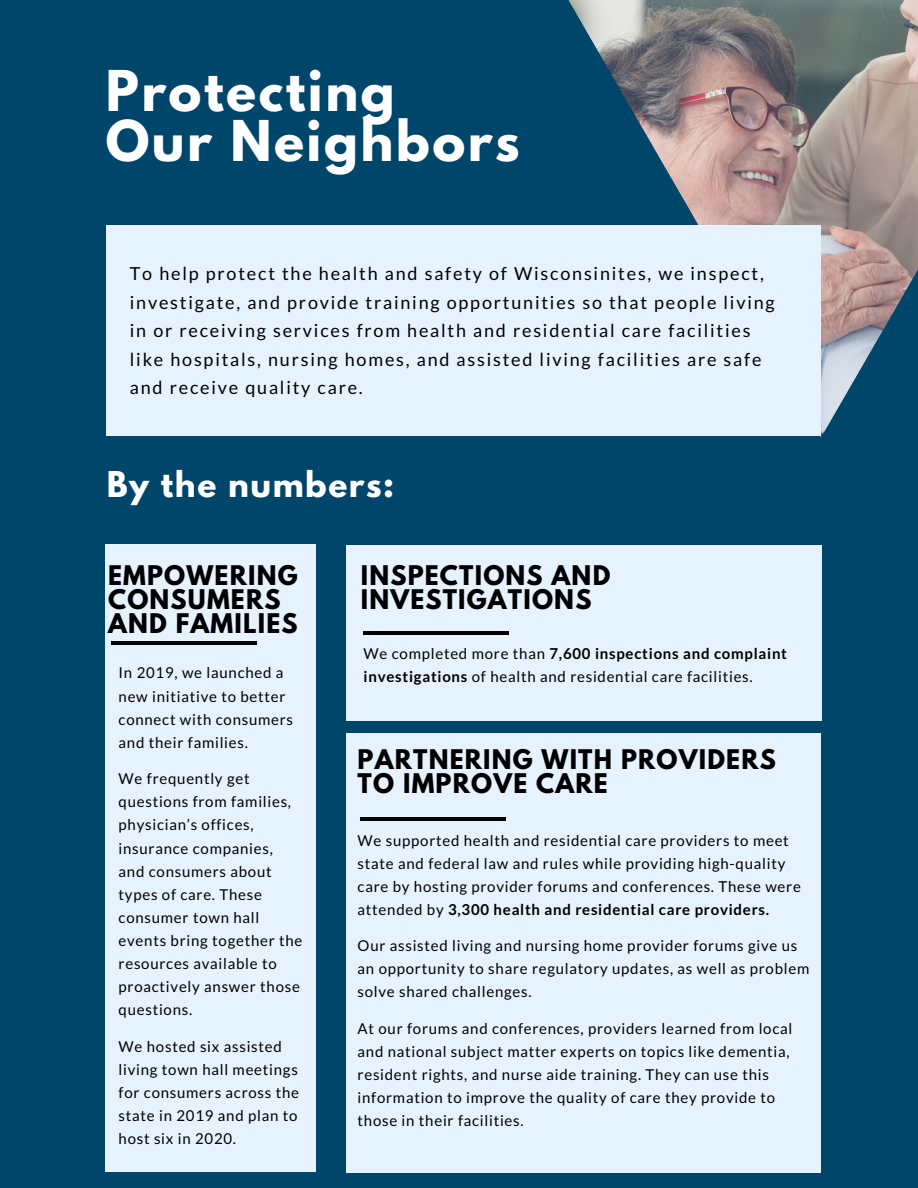
<style>
.page{position:relative;width:918px;height:1188px;background:#00456a}
.page>*{position:absolute;margin:0;border:0;box-sizing:border-box;transform-origin:0 0}
.t1{font:700 49.8px/50.8px "League Spartan";letter-spacing:.05em;color:#fff}
.t2{font:700 31.5px "League Spartan";letter-spacing:.05em;color:#fff}
.t3{font:700 24px/24.3px "League Spartan";letter-spacing:.05em;color:#000}
.t4{font:18px/28.7px "Lato";letter-spacing:.1em;color:#000}
.t5{font:15px/23.1px "Lato";letter-spacing:.05em;color:#000}
.s1{font-weight:700}
</style>
<div class="page">
<img style="left:568px;top:0;width:350px;height:437px">
<div style="left:106px;top:225px;width:715px;height:211px;background:#e6f2fe"></div>
<div style="left:346px;top:545px;width:475px;height:175px;background:#e6f2fe"></div>
<hr style="left:363px;top:631px;width:145px;height:3px;background:#000">
<div style="left:106px;top:545px;width:210px;height:627px;background:#e6f2fe"></div>
<hr style="left:111px;top:641px;width:145px;height:4px;background:#000">
<div style="left:346px;top:733px;width:475px;height:439px;background:#e6f2fe"></div>
<hr style="left:361px;top:817px;width:145px;height:4px;background:#000">
<h1 class="t1" style="left:106px;top:71px;width:415px">Protecting<br>Our Neighbors</h1>
<p class="t4" style="left:130px;top:259px;width:646px">To help protect the health and safety of Wisconsinites, we inspect, investigate, and provide training opportunities so that people living in or receiving services from health and residential care facilities like hospitals, nursing homes, and assisted living facilities are safe and receive quality care.</p>
<h2 class="t2" style="left:107px;top:469px;width:289px">By the numbers:</h2>
<h3 class="t3" style="left:108px;top:566px;width:191px">EMPOWERING<br>CONSUMERS<br>AND FAMILIES</h3>
<p class="t5" style="left:119px;top:661px;width:176px">In 2019, we launched a new initiative to better connect with consumers and their families.</p>
<p class="t5" style="left:119px;top:767px;width:185px">We frequently get questions from families, physician’s offices, insurance companies,<br>and consumers about types of care. These consumer town hall events bring together the resources available to proactively answer those questions.</p>
<p class="t5" style="left:119px;top:1034px;width:182px">We hosted six assisted living town hall meetings for consumers across the state in 2019 and plan to host six in 2020.</p>
<h3 class="t3" style="left:361px;top:566px;width:251px">INSPECTIONS AND<br>INVESTIGATIONS</h3>
<p class="t5" style="left:364px;top:642px;width:425px">We completed more than <span class="s1">7,600 inspections and complaint investigations</span> of health and residential care facilities.</p>
<h3 class="t3" style="left:358px;top:750px;width:420px">PARTNERING WITH PROVIDERS<br>TO IMPROVE CARE</h3>
<p class="t5" style="left:358px;top:828px;width:445px">We supported health and residential care providers to meet state and federal law and rules while providing high-quality care by hosting provider forums and conferences. These were attended by <span class="s1">3,300 health and residential care providers.</span></p>
<p class="t5" style="left:358px;top:934px;width:453px">Our assisted living and nursing home provider forums give us an opportunity to share regulatory updates, as well as problem solve shared challenges.</p>
<p class="t5" style="left:358px;top:1017px;width:436px">At our forums and conferences, providers learned from local and national subject matter experts on topics like dementia, resident rights, and nurse aide training. They can use this information to improve the quality of care they provide to those in their facilities.</p>
</div>
